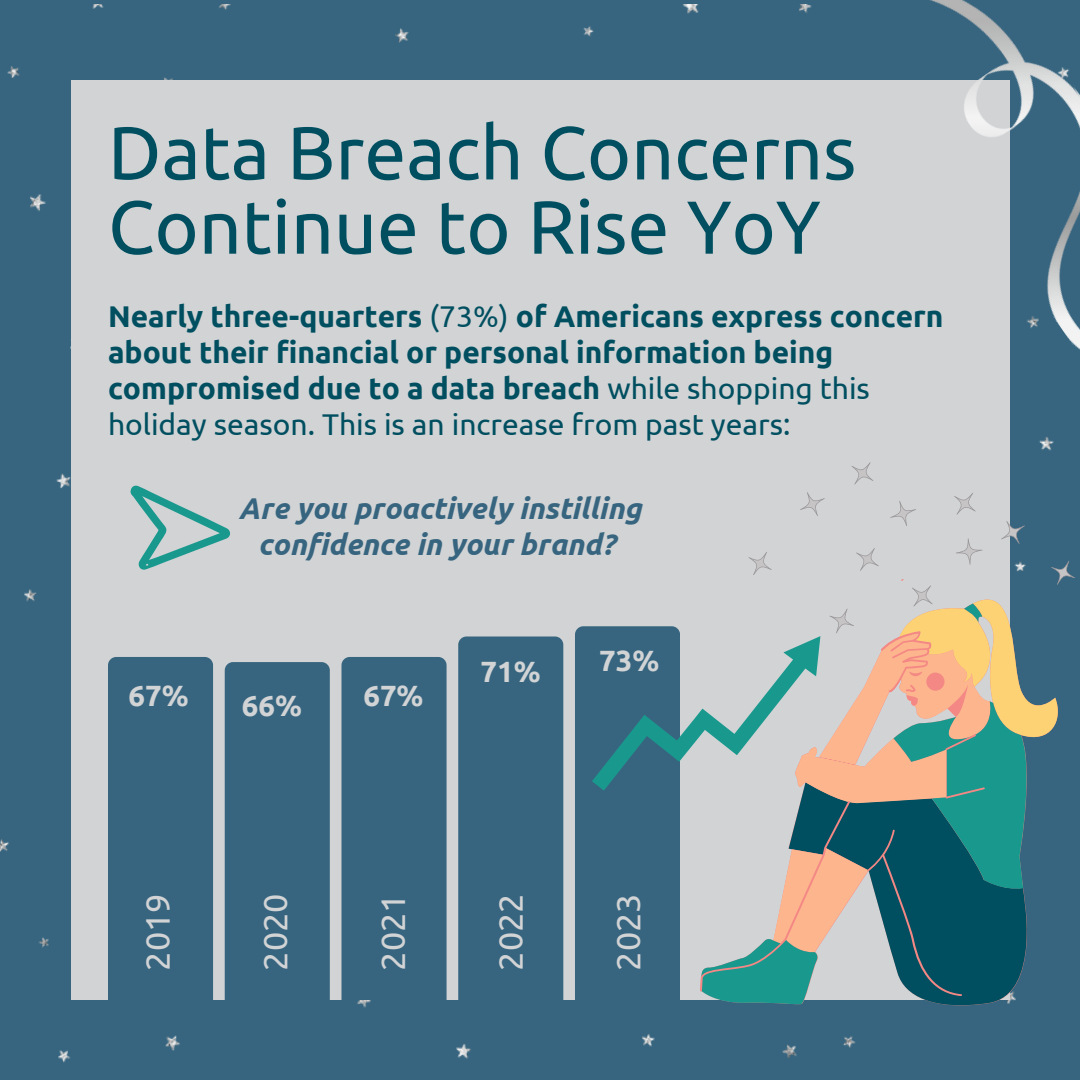
<style>
.page{position:relative;width:1080px;height:1080px;background:#fff}
.page>*{position:absolute;margin:0;border:0;box-sizing:border-box;transform-origin:0 0}
.t1{font:75px/74.4px "Ubuntu";color:#004f60}
.t2{font:34.2px "Ubuntu";color:#d1d3d5}
.t3{font:700 30px/36px "Ubuntu";color:#004f60}
.t4{font:italic 700 30px/36px "Ubuntu";color:#37657f;text-align:center}
.t5{font:700 29.4px "Ubuntu";color:#d1d3d5}
.s1{font-weight:400}
</style>
<div class="page">
<div style="left:0;top:4px;width:1080px;height:1076px;background:#37657f"></div>
<div style="left:71px;top:80px;width:938px;height:920px;background:#d1d3d5"></div>
<div style="left:108px;top:657px;width:105px;height:342px;background:#37657f"></div>
<div style="left:225px;top:662px;width:105px;height:337px;background:#37657f"></div>
<div style="left:341px;top:657px;width:106px;height:342px;background:#37657f"></div>
<div style="left:458px;top:637px;width:105px;height:362px;background:#37657f"></div>
<div style="left:0;top:0;width:56px;height:38px;background:#37657f"></div>
<svg style="left:789px;top:999px;width:254px;height:12px;background:#38687f"></svg>
<svg style="left:130px;top:485px;width:100px;height:85px"></svg>
<svg style="left:575px;top:455px;width:505px;height:544px"></svg>
<img style="left:844px;top:0;width:236px;height:370px">
<p class="t1" style="left:108px;top:114px;width:750px">Data Breach Concerns<br>Continue to Rise YoY</p>
<p class="t3" style="left:108px;top:298px;width:837px">Nearly three-quarters <span class="s1">(73%)</span> of Americans express concern about their financial or personal information being compromised due to a data breach <span class="s1">while shopping this holiday season. This is an increase from past years:</span></p>
<p class="t4" style="left:238px;top:489px;width:404px">Are you proactively instilling confidence in your brand?</p>
<p class="t5" style="left:129px;top:679px;width:62px">67%</p>
<p class="t5" style="left:242px;top:689px;width:62px">66%</p>
<p class="t5" style="left:363px;top:679px;width:62px">67%</p>
<p class="t5" style="left:480px;top:654px;width:62px">71%</p>
<p class="t5" style="left:599px;top:644px;width:62px">73%</p>
<p class="t2" style="left:138px;top:971px;width:79px;rotate:-90deg">2019</p>
<p class="t2" style="left:255px;top:971px;width:79px;rotate:-90deg">2020</p>
<p class="t2" style="left:373px;top:971px;width:79px;rotate:-90deg">2021</p>
<p class="t2" style="left:491px;top:971px;width:79px;rotate:-90deg">2022</p>
<p class="t2" style="left:608px;top:971px;width:79px;rotate:-90deg">2023</p>
</div>
